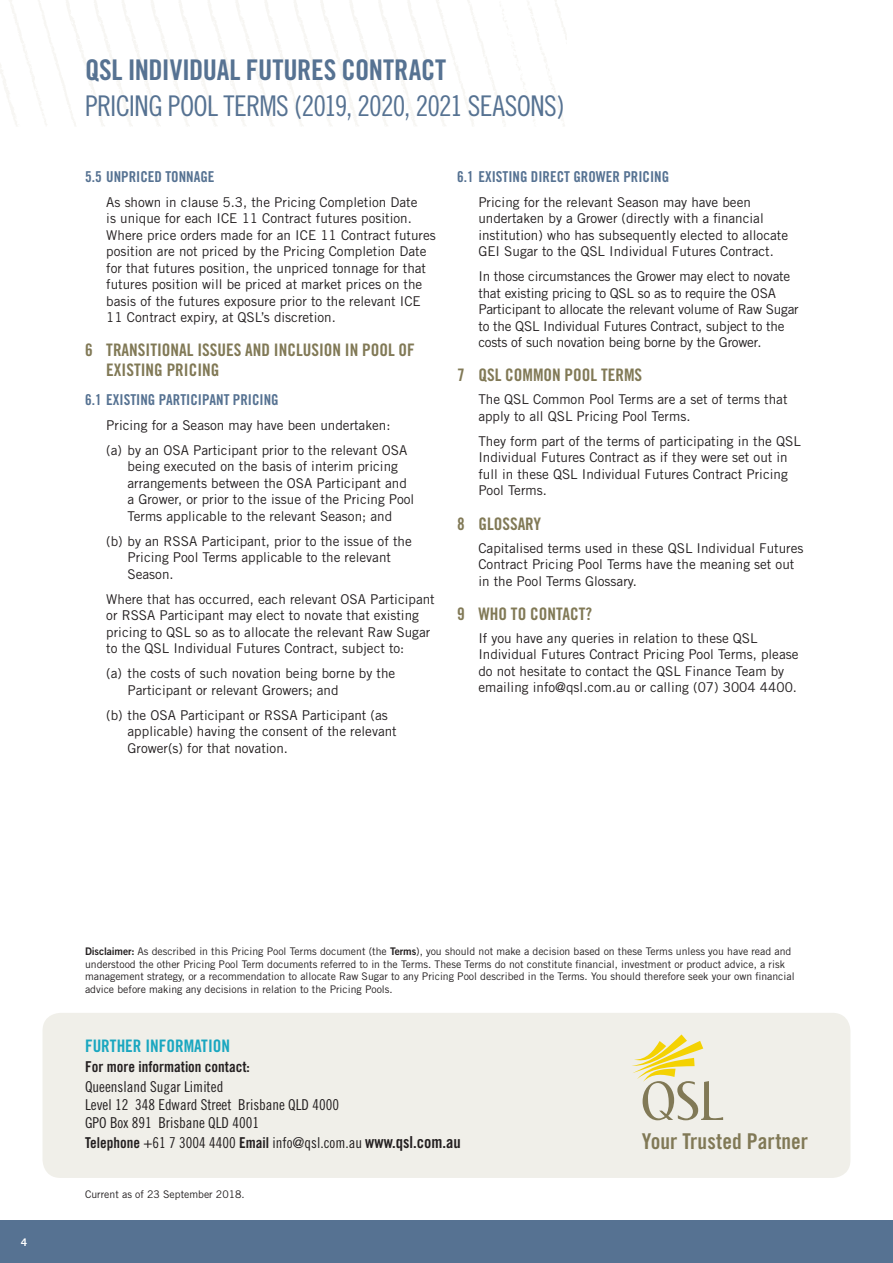
<style>
.page{position:relative;width:893px;height:1263px;background:#fff}
.page>*{position:absolute;margin:0;border:0;box-sizing:border-box;transform-origin:0 0}
.Page_Title{font:28.5px "Trade Gothic Cond Eighteen";letter-spacing:-.025em;color:#567292}
.Page_Title-2{font:28.5px "Trade Gothic Bold Cond Twenty";letter-spacing:-.01em;color:#567292}
.Page_Title-3{font:21.75px "Trade Gothic Bold Cond Twenty";color:#817956}
.t1{font:17.25px/19.5px "Trade Gothic Bold Cond Twenty";color:#817956}
.t2{font:17.25px "Trade Gothic Bold Cond Twenty";color:#1aa7c0}
.t3{font:15px/18px "Trade Gothic Cond Eighteen";color:#231f20}
.t4{font:15px "Trade Gothic Bold Cond Twenty";color:#567292}
.t5{font:15px "Trade Gothic Bold Cond Twenty";color:#231f20}
.Body{font:13.5px/16.5px "Trade Gothic";color:#231f20}
.Disclaimer{font:10.5px/12.6px "Trade Gothic";color:#231f20}
.Body-2{font:700 10.5px "Trade Gothic";color:#fff}
.s1{font-family:"Trade Gothic Bold Two"}
.s2{font-family:"Trade Gothic Bold Cond Twenty"}
.s3{font-family:"Trade Gothic Bold Cond Twenty";font-size:16.5px}
</style>
<div class="page">
<div style="left:0;top:1220px;width:893px;height:43px;background:#567292"></div>
<div style="left:43px;top:1013px;width:807px;height:165px;background:#f0efe9;border-radius:18px"></div>
<svg style="left:632px;top:1034px;width:91px;height:86px"></svg>
<p class="Page_Title-2" style="left:85px;top:53px;width:363px">QSL INDIVIDUAL FUTURES CONTRACT</p>
<p class="Page_Title" style="left:85px;top:89px;width:481px">PRICING POOL TERMS (2019, 2020, 2021 SEASONS)</p>
<h2 class="t4" style="left:85px;top:167px;width:131px">5.5 UNPRICED TONNAGE</h2>
<p class="Body" style="left:106px;top:193px;width:331px">As shown in clause 5.3, the Pricing Completion Date<br>is unique for each ICE 11 Contract futures position.<br>Where price orders made for an ICE 11 Contract futures position are not priced by the Pricing Completion Date for that futures position, the unpriced tonnage for that futures position will be priced at market prices on the basis of the futures exposure prior to the relevant ICE 11 Contract expiry, at QSL’s discretion.</p>
<h1 class="t1" style="left:106px;top:340px;width:310px;text-indent:-21px">6 TRANSITIONAL ISSUES AND INCLUSION IN POOL OF<br>EXISTING PRICING</h1>
<h2 class="t4" style="left:85px;top:390px;width:195px">6.1 EXISTING PARTICIPANT PRICING</h2>
<p class="Body" style="left:106px;top:416px;width:286px">Pricing for a Season may have been undertaken:</p>
<p class="Body" style="left:128px;top:441px;width:288px;text-indent:-21px">(a) by an OSA Participant prior to the relevant OSA being executed on the basis of interim pricing arrangements between the OSA Participant and a Grower, or prior to the issue of the Pricing Pool Terms applicable to the relevant Season; and</p>
<p class="Body" style="left:128px;top:532px;width:286px;text-indent:-21px">(b) by an RSSA Participant, prior to the issue of the<br>Pricing Pool Terms applicable to the relevant<br>Season.</p>
<p class="Body" style="left:106px;top:590px;width:330px">Where that has occurred, each relevant OSA Participant or RSSA Participant may elect to novate that existing pricing to QSL so as to allocate the relevant Raw Sugar to the QSL Individual Futures Contract, subject to:</p>
<p class="Body" style="left:128px;top:665px;width:269px;text-indent:-21px">(a) the costs of such novation being borne by the<br>Participant or relevant Growers; and</p>
<p class="Body" style="left:128px;top:706px;width:271px;text-indent:-21px">(b) the OSA Participant or RSSA Participant (as applicable) having the consent of the relevant<br>Grower(s) for that novation.</p>
<h2 class="t4" style="left:457px;top:167px;width:214px">6.1 EXISTING DIRECT GROWER PRICING</h2>
<p class="Body" style="left:478px;top:193px;width:311px">Pricing for the relevant Season may have been undertaken by a Grower (directly with a financial institution) who has subsequently elected to allocate GEI Sugar to the QSL Individual Futures Contract.</p>
<p class="Body" style="left:478px;top:268px;width:322px">In those circumstances the Grower may elect to novate that existing pricing to QSL so as to require the OSA Participant to allocate the relevant volume of Raw Sugar to the QSL Individual Futures Contract, subject to the costs of such novation being borne by the Grower.</p>
<h1 class="t1" style="left:457px;top:365px;width:187px">7 QSL COMMON POOL TERMS</h1>
<p class="Body" style="left:478px;top:391px;width:311px">The QSL Common Pool Terms are a set of terms that apply to all QSL Pricing Pool Terms.</p>
<p class="Body" style="left:478px;top:433px;width:324px">They form part of the terms of participating in the QSL Individual Futures Contract as if they were set out in full in these QSL Individual Futures Contract Pricing Pool Terms.</p>
<h1 class="t1" style="left:457px;top:514px;width:86px">8 GLOSSARY</h1>
<p class="Body" style="left:478px;top:539px;width:327px">Capitalised terms used in these QSL Individual Futures<br>Contract Pricing Pool Terms have the meaning set out in the Pool Terms Glossary.</p>
<h1 class="t1" style="left:457px;top:604px;width:136px">9 WHO TO CONTACT?</h1>
<p class="Body" style="left:478px;top:630px;width:322px">If you have any queries in relation to these QSL Individual Futures Contract Pricing Pool Terms, please do not hesitate to contact the QSL Finance Team by emailing info@qsl.com.au or calling (07) 3004 4400.</p>
<p class="Body-2" style="left:21px;top:1235px;width:7px">4</p>
<p class="Disclaimer" style="left:85px;top:945px;width:711px"><span class="s1">Disclaimer:</span> As described in this Pricing Pool Terms document (the <span class="s1">Terms</span>), you should not make a decision based on these Terms unless you have read and understood the other Pricing Pool Term documents referred to in the Terms. These Terms do not constitute financial, investment or product advice, a risk management strategy, or a recommendation to allocate Raw Sugar to any Pricing Pool described in the Terms. You should therefore seek your own financial advice before making any decisions in relation to the Pricing Pools.</p>
<h1 class="t2" style="left:85px;top:1035px;width:147px">FURTHER INFORMATION</h1>
<p class="t5" style="left:85px;top:1057px;width:166px">For more information contact:</p>
<p class="t3" style="left:85px;top:1077px;width:256px">Queensland Sugar Limited<br>Level 12 348 Edward Street Brisbane QLD 4000<br>GPO Box 891 Brisbane QLD 4001</p>
<p class="t3" style="left:85px;top:1134px;width:377px"><span class="s2">Telephone</span> +61 7 3004 4400 <span class="s2">Email</span> info@qsl.com.au <span class="s3">www.qsl.com.au</span></p>
<p class="Page_Title-3" style="left:642px;top:1128px;width:168px">Your Trusted Partner</p>
<p class="Disclaimer" style="left:85px;top:1187px;width:161px">Current as of 23 September 2018.</p>
</div>
